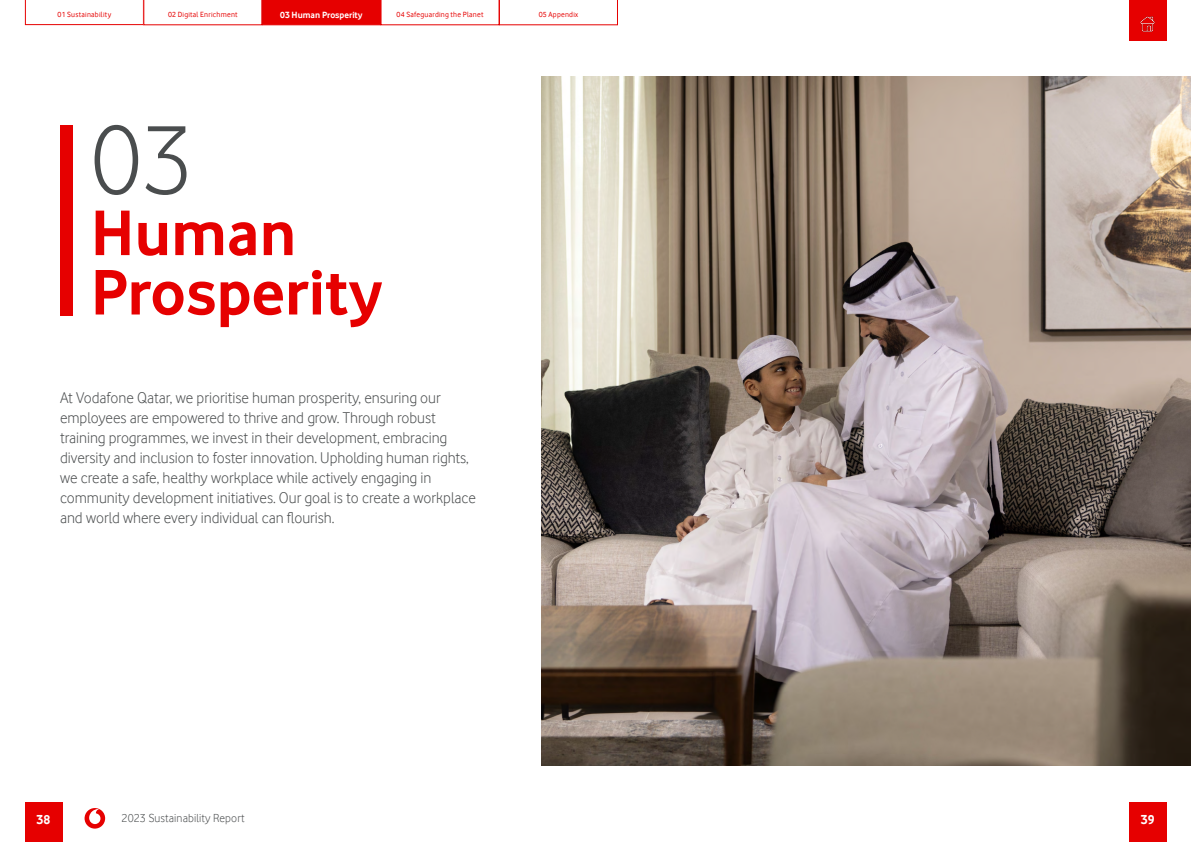
<style>
.page{position:relative;width:1191px;height:842px;background:#fff}
.page>*{position:absolute;margin:0;border:0;box-sizing:border-box;transform-origin:0 0}
.t1{font:102px "Vodafone Lt";color:#4a4d4e}
.t2{font:700 66.7px/59.4px "Vodafone Rg";color:#e60000}
.t3{font:16px/20px "Vodafone Lt";color:#4a4d4e}
.t4{font:700 13.5px "Vodafone Rg";color:#fff}
.t5{font:12px "Vodafone Lt";letter-spacing:.01em;color:#4a4d4e}
.t6{font:700 9.3px "Vodafone Rg";color:#fff}
.t7{font:7.7px "Vodafone Rg";letter-spacing:.03em;color:#e60000}
</style>
<div class="page">
<img style="left:541px;top:77px;width:650px;height:688px">
<div style="left:60px;top:126px;width:12px;height:190px;background:#e60000"></div>
<div style="left:1129px;top:0;width:37px;height:40px;background:#e60000"></div>
<img style="left:1140px;top:16px;width:15px;height:16px">
<svg style="left:25px;top:0;width:592px;height:25px"></svg>
<div style="left:85px;top:808px;width:20px;height:21px;background:#e60000;border-radius:50%"></div>
<svg style="left:89px;top:809px;width:11px;height:15px"></svg>
<div style="left:1129px;top:802px;width:37px;height:40px;background:#e60000"></div>
<div style="left:25px;top:802px;width:37px;height:40px;background:#e60000"></div>
<p class="t7" style="left:58px;top:10px;width:55px">01 Sustainability</p>
<p class="t7" style="left:168px;top:10px;width:71px">02 Digital Enrichment</p>
<p class="t6" style="left:280px;top:10px;width:84px">03 Human Prosperity</p>
<p class="t7" style="left:396px;top:10px;width:88px">04 Safeguarding the Planet</p>
<p class="t7" style="left:538px;top:10px;width:41px">05 Appendix</p>
<h1 class="t1" style="left:91px;top:102px;width:104px">03</h1>
<h2 class="t2" style="left:91px;top:202px;width:293px">Human<br>Prosperity</h2>
<p class="t3" style="left:60px;top:388px;width:417px">At Vodafone Qatar, we prioritise human prosperity, ensuring our employees are empowered to thrive and grow. Through robust training programmes, we invest in their development, embracing diversity and inclusion to foster innovation. Upholding human rights, we create a safe, healthy workplace while actively engaging in community development initiatives. Our goal is to create a workplace and world where every individual can flourish.</p>
<p class="t4" style="left:37px;top:812px;width:15px">38</p>
<p class="t5" style="left:122px;top:811px;width:125px">2023 Sustainability Report</p>
<p class="t4" style="left:1140px;top:812px;width:15px">39</p>
</div>
